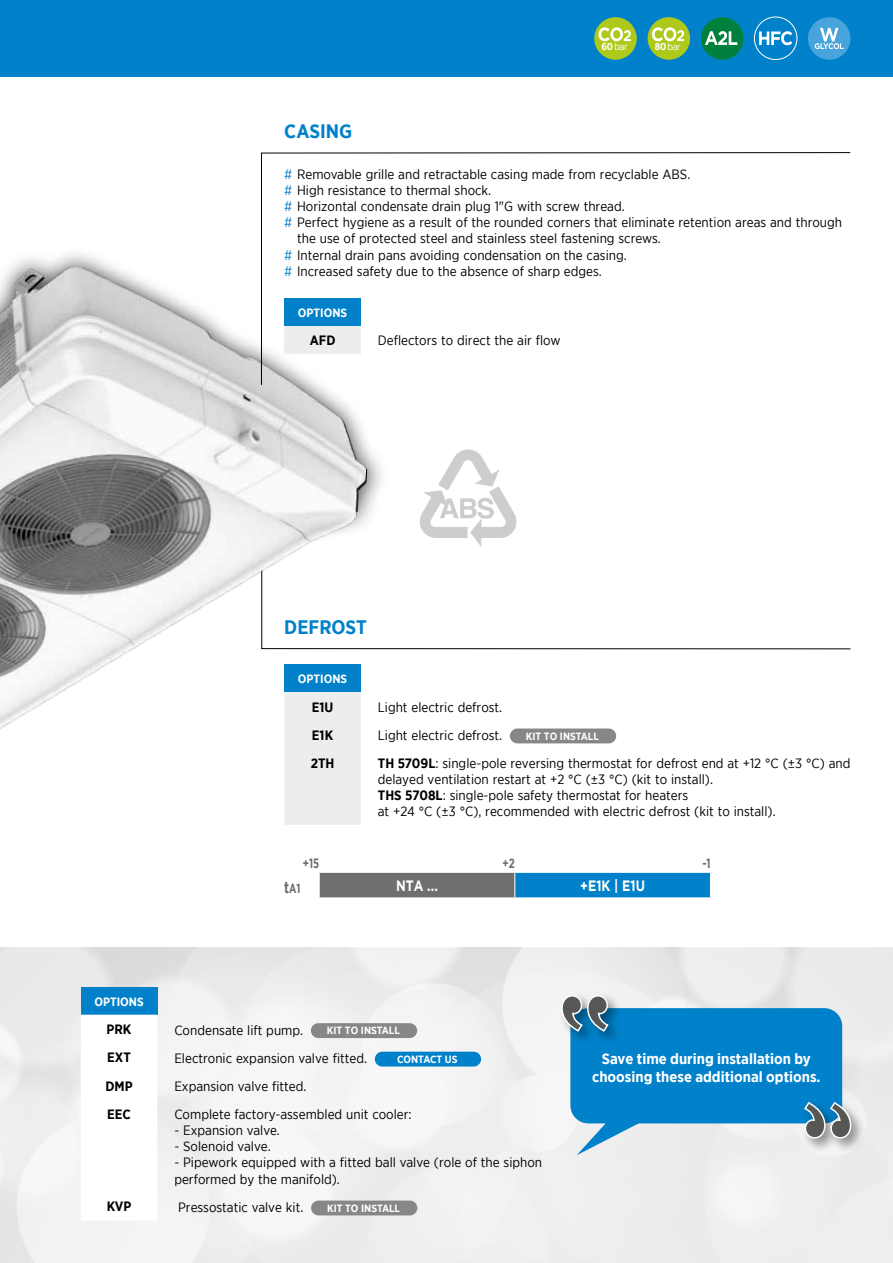
<style>
.page{position:relative;width:893px;height:1263px;background:#fff}
.page>*{position:absolute;margin:0;border:0;box-sizing:border-box;transform-origin:0 0}
.t1{font:700 19.5px "Gotham Narrow";color:#0081c9}
.t2{font:700 15px/18px "Gotham Narrow";color:#fff;text-align:center}
.t3{font:700 15px "Gotham";color:#fff;scale:.82 1}
.t4{font:13.5px/16.2px "Gotham Narrow";color:#000}
.t5{font:700 13.5px "Gotham Narrow";color:#000}
.t6{font:700 13.5px "Gotham Narrow";color:#706f6f;scale:.82 1}
.t7{font:700 13.2px "Gotham Narrow";color:#706f6f;scale:.82 1}
.t8{font:700 12px "Gotham Narrow";color:#fff}
.t9{font:700 10.5px "Gotham Narrow";color:#fff}
.t10{font:9.9px "Gotham Narrow";letter-spacing:-.05em;color:#fff}
.s1{font-weight:700}
.s2{color:#0081c9}
.s3{font-size:16.5px}
</style>
<div class="page">
<div style="left:0;top:0;width:893px;height:77px;background:#0081c9"></div>
<svg style="left:393px;top:648px;width:458px;height:1px"></svg>
<div style="left:0;top:948px;width:893px;height:315px;background:#efefef"></div>
<hr style="left:0;top:77px;width:1px;height:262px;background:#dadada">
<div style="left:594px;top:17px;width:43px;height:43px;background:#afc91a;border-radius:50%"></div>
<svg style="left:599px;top:27px;width:32px;height:14px"></svg>
<div style="left:648px;top:17px;width:42px;height:43px;background:#afc91a;border-radius:50%"></div>
<svg style="left:652px;top:27px;width:32px;height:14px"></svg>
<div style="left:701px;top:17px;width:42px;height:43px;background:#00803d;border-radius:50%"></div>
<svg style="left:705px;top:31px;width:32px;height:14px"></svg>
<div style="left:754px;top:17px;width:43px;height:43px;border:1px solid #fff;border-radius:50%"></div>
<svg style="left:759px;top:31px;width:33px;height:14px"></svg>
<div style="left:808px;top:17px;width:42px;height:43px;background:#48a4dc;border-radius:50%"></div>
<svg style="left:815px;top:28px;width:29px;height:21px"></svg>
<img style="left:0;top:263px;width:376px;height:466px">
<svg style="left:419px;top:449px;width:98px;height:98px"></svg>
<svg style="left:261px;top:152px;width:590px;height:233px"></svg>
<div style="left:284px;top:298px;width:77px;height:28px;background:#0081c9"></div>
<div style="left:284px;top:326px;width:77px;height:28px;background:#ededed"></div>
<div style="left:284px;top:664px;width:77px;height:28px;background:#0081c9"></div>
<div style="left:284px;top:692px;width:77px;height:133px;background:#ededed"></div>
<div style="left:510px;top:728px;width:106px;height:15px;background:#878787;border-radius:7px"></div>
<div style="left:319px;top:872px;width:196px;height:26px;background:#706f6f"></div>
<div style="left:515px;top:872px;width:195px;height:26px;background:#0081c9"></div>
<hr style="left:319px;top:872px;width:196px;height:1px;background:#fff">
<hr style="left:515px;top:872px;width:196px;height:1px;background:#fff">
<hr style="left:319px;top:897px;width:196px;height:1px;background:#fff">
<hr style="left:515px;top:897px;width:196px;height:1px;background:#fff">
<svg style="left:319px;top:873px;width:1px;height:24px"></svg>
<svg style="left:514px;top:873px;width:1px;height:24px"></svg>
<div style="left:81px;top:987px;width:76px;height:28px;background:#0081c9"></div>
<div style="left:81px;top:1015px;width:76px;height:205px;background:#fff"></div>
<div style="left:311px;top:1023px;width:106px;height:15px;background:#878787;border-radius:7px"></div>
<div style="left:375px;top:1052px;width:106px;height:14px;background:#0081c9;border-radius:7px"></div>
<div style="left:311px;top:1200px;width:106px;height:15px;background:#878787;border-radius:7px"></div>
<svg style="left:577px;top:1123px;width:63px;height:32px"></svg>
<div style="left:570px;top:1008px;width:272px;height:115px;background:#0081c9;border-radius:18px"></div>
<div style="left:802px;top:1100px;width:64px;height:53px;background:#000;opacity:.4"></div>
<svg style="left:803px;top:1101px;width:49px;height:38px"></svg>
<div style="left:558px;top:992px;width:65px;height:54px;background:#000;opacity:.4"></div>
<svg style="left:561px;top:994px;width:49px;height:39px"></svg>
<p class="t10" style="left:601px;top:41px;width:27px"><span class="s1">60</span> bar</p>
<p class="t10" style="left:655px;top:41px;width:27px"><span class="s1">80</span> bar</p>
<h1 class="t1" style="left:284px;top:119px;width:69px">CASING</h1>
<p class="t4" style="left:284px;top:165px;width:407px"><span class="s2">#</span> Removable grille and retractable casing made from recyclable ABS.</p>
<p class="t4" style="left:284px;top:182px;width:208px"><span class="s2">#</span> High resistance to thermal shock.</p>
<p class="t4" style="left:284px;top:198px;width:342px"><span class="s2">#</span> Horizontal condensate drain plug 1"G with screw thread.</p>
<p class="t4" style="left:284px;top:214px;width:559px"><span class="s2">#</span> Perfect hygiene as a result of the rounded corners that eliminate retention areas and through</p>
<p class="t4" style="left:297px;top:230px;width:365px">the use of protected steel and stainless steel fastening screws.</p>
<p class="t4" style="left:284px;top:246px;width:344px"><span class="s2">#</span> Internal drain pans avoiding condensation on the casing.</p>
<p class="t4" style="left:284px;top:263px;width:319px"><span class="s2">#</span> Increased safety due to the absence of sharp edges.</p>
<p class="t8" style="left:298px;top:305px;width:51px">OPTIONS</p>
<p class="t5" style="left:310px;top:332px;width:27px">AFD</p>
<p class="t4" style="left:378px;top:332px;width:184px">Deflectors to direct the air flow</p>
<h1 class="t1" style="left:284px;top:615px;width:84px">DEFROST</h1>
<p class="t8" style="left:298px;top:671px;width:51px">OPTIONS</p>
<p class="t5" style="left:312px;top:698px;width:23px">E1U</p>
<p class="t4" style="left:378px;top:698px;width:126px">Light electric defrost.</p>
<p class="t5" style="left:312px;top:726px;width:23px">E1K</p>
<p class="t4" style="left:378px;top:727px;width:126px">Light electric defrost.</p>
<p class="t9" style="left:526px;top:729px;width:75px">KIT TO INSTALL</p>
<p class="t5" style="left:311px;top:754px;width:25px">2TH</p>
<p class="t4" style="left:378px;top:755px;width:474px"><span class="s1">TH 5709L</span>: single-pole reversing thermostat for defrost end at +12 °C (±3 °C) and delayed ventilation restart at +2 °C (±3 °C) (kit to install).<br><span class="s1">THS 5708L</span>: single-pole safety thermostat for heaters<br>at +24 °C (±3 °C), recommended with electric defrost (kit to install).</p>
<p class="t6" style="left:303px;top:855px;width:22px">+15</p>
<p class="t6" style="left:503px;top:855px;width:16px">+2</p>
<p class="t6" style="left:702px;top:855px;width:11px">-1</p>
<p class="t7" style="left:284px;top:880px;width:21px"><span class="s3">t</span>A1</p>
<p class="t3" style="left:396px;top:877px;width:52px">NTA ...</p>
<p class="t3" style="left:580px;top:877px;width:80px">+E1K | E1U</p>
<p class="t8" style="left:94px;top:994px;width:51px">OPTIONS</p>
<p class="t5" style="left:107px;top:1020px;width:26px">PRK</p>
<p class="t4" style="left:174px;top:1021px;width:130px">Condensate lift pump.</p>
<p class="t9" style="left:327px;top:1024px;width:75px">KIT TO INSTALL</p>
<p class="t5" style="left:107px;top:1049px;width:25px">EXT</p>
<p class="t4" style="left:174px;top:1050px;width:194px">Electronic expansion valve fitted.</p>
<p class="t9" style="left:397px;top:1052px;width:62px">CONTACT US</p>
<p class="t5" style="left:105px;top:1077px;width:29px">DMP</p>
<p class="t4" style="left:174px;top:1078px;width:134px">Expansion valve fitted.</p>
<p class="t5" style="left:107px;top:1105px;width:25px">EEC</p>
<p class="t4" style="left:174px;top:1105px;width:239px">Complete factory-assembled unit cooler:</p>
<p class="t4" style="left:174px;top:1122px;width:107px">- Expansion valve.</p>
<p class="t4" style="left:174px;top:1138px;width:98px">- Solenoid valve.</p>
<p class="t4" style="left:174px;top:1154px;width:369px">- Pipework equipped with a fitted ball valve (role of the siphon performed by the manifold).</p>
<p class="t5" style="left:107px;top:1198px;width:26px">KVP</p>
<p class="t4" style="left:178px;top:1199px;width:127px">Pressostatic valve kit.</p>
<p class="t9" style="left:327px;top:1201px;width:75px">KIT TO INSTALL</p>
<p class="t2" style="left:592px;top:1049px;width:230px">Save time during installation by choosing these additional options.</p>
</div>
